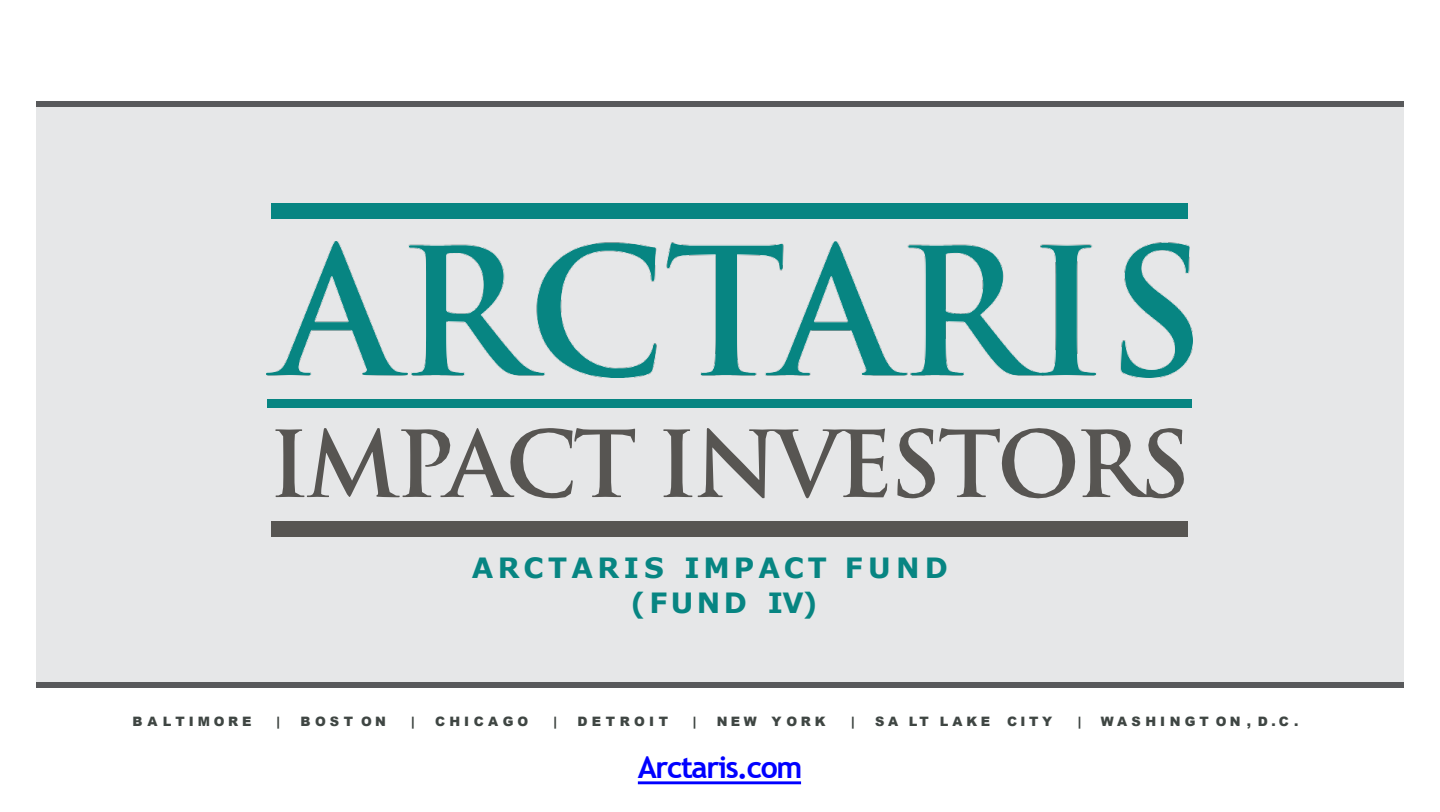
<style>
.page{position:relative;width:1440px;height:812px;background:#fff}
.page>*{position:absolute;margin:0;border:0;box-sizing:border-box;transform-origin:0 0}
.t1{font:700 30.2px "Trebuchet MS";letter-spacing:-.045em;color:#00f}
.t2{font:700 27.8px/34px "Verdana";letter-spacing:.15em;color:#078582}
.t3{font:900 13px "Arial";letter-spacing:.315em;color:#3f4643}
.t4{font:900 13px "Arial";letter-spacing:.335em;color:#3f4643}
.t5{font:900 13px "Arial";letter-spacing:.345em;color:#3f4643}
</style>
<div class="page">
<div style="left:36px;top:681px;width:1368px;height:6px;background:#58595b"></div>
<div style="left:36px;top:102px;width:1368px;height:6px;background:#58595b"></div>
<div style="left:36px;top:108px;width:1368px;height:573px;background:#e6e7e8"></div>
<img style="left:267px;top:241px;width:925px;height:136px">
<div style="left:271px;top:204px;width:917px;height:15px;background:#078582"></div>
<div style="left:267px;top:399px;width:925px;height:8px;background:#078582"></div>
<svg style="left:275px;top:428px;width:360px;height:70px"></svg>
<svg style="left:663px;top:429px;width:29px;height:68px"></svg>
<svg style="left:698px;top:428px;width:189px;height:70px"></svg>
<svg style="left:897px;top:428px;width:178px;height:70px"></svg>
<svg style="left:1081px;top:428px;width:103px;height:70px"></svg>
<div style="left:271px;top:521px;width:917px;height:16px;background:#575552"></div>
<svg style="left:638px;top:781px;width:163px;height:3px"></svg>
<p class="t2" style="left:631px;top:550px;width:319px;text-indent:-159px">ARCTARIS IMPACT FUND (FUND IV)</p>
<p class="t3" style="left:133px;top:711px;width:120px">BALTIMORE</p>
<p class="t3" style="left:277px;top:711px;width:5px">|</p>
<p class="t3" style="left:301px;top:711px;width:87px">BOST ON</p>
<p class="t3" style="left:411px;top:711px;width:5px">|</p>
<p class="t4" style="left:435px;top:711px;width:95px">CHICAGO</p>
<p class="t3" style="left:554px;top:711px;width:5px">|</p>
<p class="t5" style="left:578px;top:711px;width:92px">DETROIT</p>
<p class="t3" style="left:693px;top:711px;width:5px">|</p>
<p class="t3" style="left:717px;top:711px;width:110px">NEW YORK</p>
<p class="t3" style="left:851px;top:711px;width:5px">|</p>
<p class="t3" style="left:875px;top:711px;width:116px">SA LT LAKE</p>
<p class="t3" style="left:1007px;top:711px;width:47px">CITY</p>
<p class="t3" style="left:1078px;top:711px;width:5px">|</p>
<p class="t3" style="left:1101px;top:711px;width:199px">WASHINGT ON , D.C.</p>
<p class="t1" style="left:638px;top:747px;width:166px">Arctaris.com</p>
</div>
